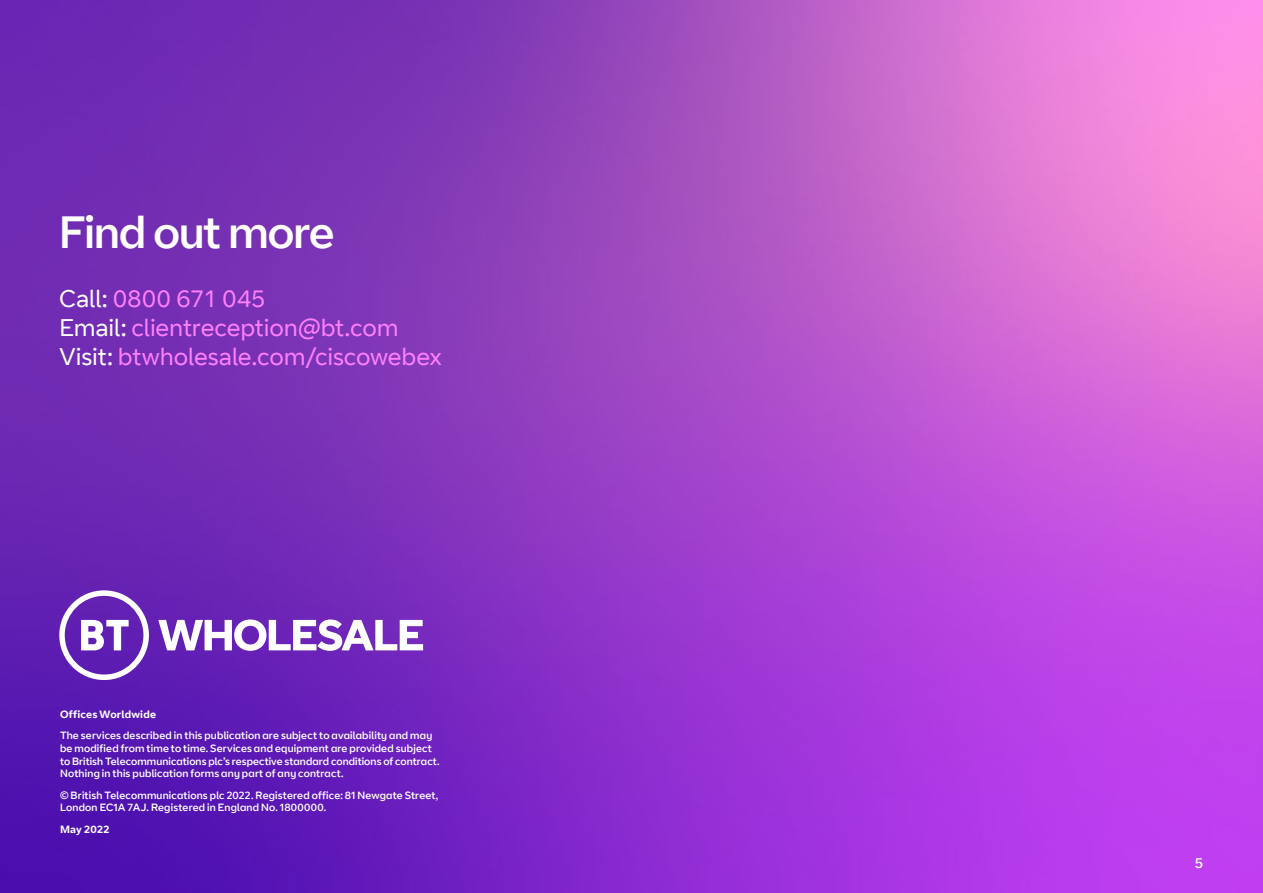
<style>
.page{position:relative;width:1263px;height:893px;background:#fff}
.page>*{position:absolute;margin:0;border:0;box-sizing:border-box;transform-origin:0 0}
.t1{font:45px "BT Curve Headline";letter-spacing:-.02em;color:#fff}
.t2{font:24px/28.8px "BT Curve";letter-spacing:-.005em;color:#ff80ff}
.t3{font:14.25px "BT Curve Headline";color:#fff}
.t4{font:10.5px/12.6px "BT Curve Headline";letter-spacing:.015em;color:#fff}
.t5{font:700 10.5px "BT Curve";letter-spacing:.015em;color:#fff}
.s1{color:#fff}
</style>
<div class="page">
<img style="left:0;top:0;width:1263px;height:893px">
<svg style="left:59px;top:590px;width:90px;height:90px"></svg>
<svg style="left:158px;top:619px;width:265px;height:32px"></svg>
<h1 class="t1" style="left:59px;top:206px;width:277px">Find out more</h1>
<h2 class="t2" style="left:59px;top:285px;width:384px"><span class="s1">Call:</span> 0800 671 045<br><span class="s1">Email:</span> clientreception@bt.com<br><span class="s1">Visit:</span> btwholesale.com/ciscowebex</h2>
<p class="t5" style="left:60px;top:708px;width:98px">Offices Worldwide</p>
<p class="t4" style="left:60px;top:730px;width:381px">The services described in this publication are subject to availability and may be modified from time to time. Services and equipment are provided subject to British Telecommunications plc’s respective standard conditions of contract.<br>Nothing in this publication forms any part of any contract.</p>
<p class="t4" style="left:60px;top:789px;width:380px">© British Telecommunications plc 2022. Registered office: 81 Newgate Street,<br>London EC1A 7AJ. Registered in England No. 1800000.</p>
<p class="t5" style="left:60px;top:823px;width:51px">May 2022</p>
<h3 class="t3" style="left:1195px;top:855px;width:10px">5</h3>
</div>
